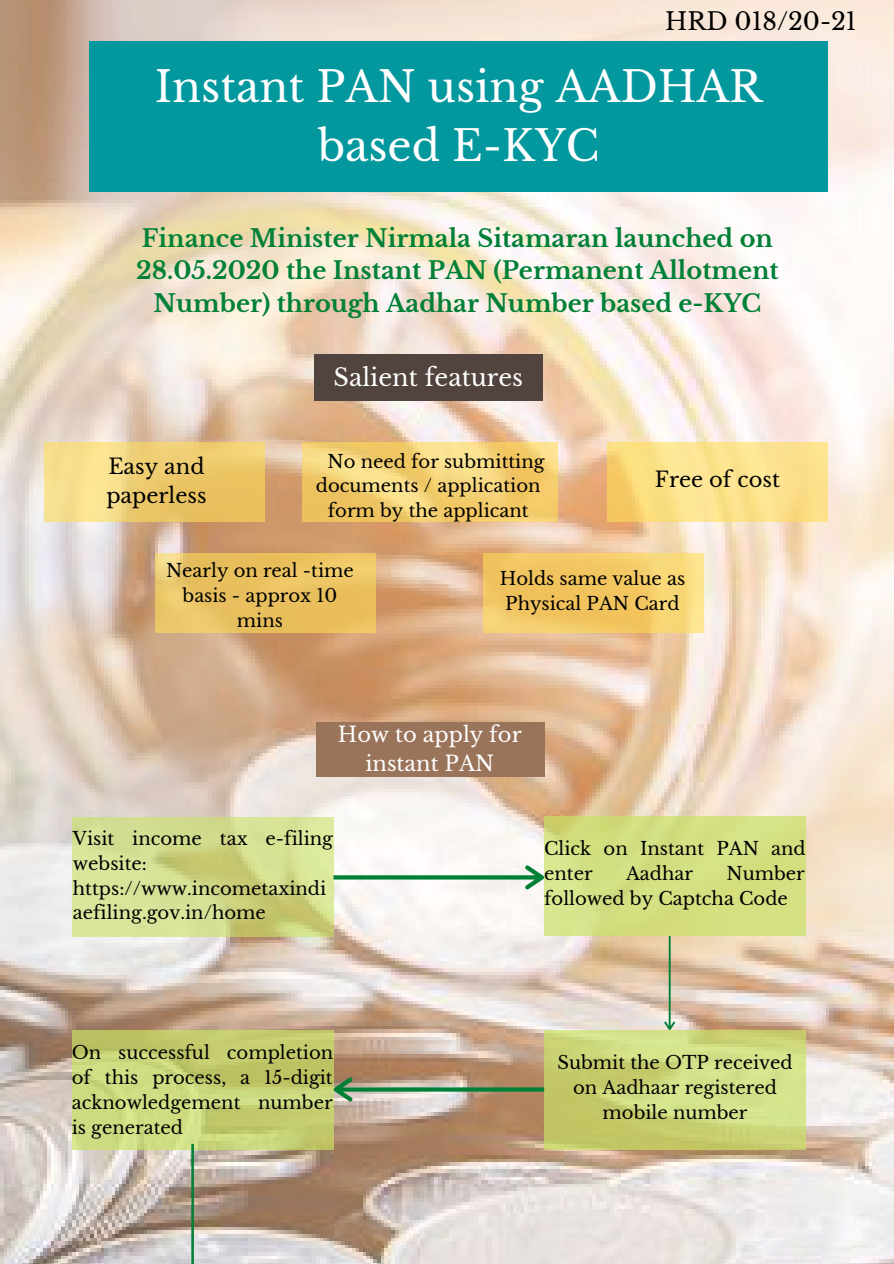
<style>
.page{position:relative;width:894px;height:1264px;background:#fff}
.page>*{position:absolute;margin:0;border:0;box-sizing:border-box;transform-origin:0 0}
.t1{font:42px/58.5px "Libre Baskerville";color:#fff;text-align:center}
.t2{font:700 24px/32.7px "Libre Baskerville";color:#008037;text-align:center}
.t3{font:24px "Libre Baskerville";color:#fff}
.t4{font:24px "Libre Baskerville";color:#000}
.t5{font:21px/29.2px "Libre Baskerville";color:#000}
.t6{font:21px/29.2px "Libre Baskerville";color:#fff;text-align:center}
.t7{font:18px/24.8px "Libre Baskerville";color:#000;text-align:center}
</style>
<div class="page">
<img style="left:0;top:0;width:893px;height:1263px">
<div style="left:89px;top:41px;width:738px;height:151px;background:#03989e"></div>
<div style="left:314px;top:354px;width:228px;height:46px;background:#51433d"></div>
<svg style="left:44px;top:442px;width:221px;height:79px;background:#f0d077"></svg>
<svg style="left:607px;top:442px;width:220px;height:79px;background:#fbdf87"></svg>
<svg style="left:302px;top:442px;width:255px;height:79px;background:#f3d074"></svg>
<svg style="left:155px;top:553px;width:220px;height:79px;background:#eac262"></svg>
<svg style="left:482px;top:553px;width:221px;height:79px;background:#f3cb68"></svg>
<div style="left:316px;top:722px;width:228px;height:54px;background:#9a745a"></div>
<svg style="left:72px;top:817px;width:261px;height:119px;background:#d1dc8d"></svg>
<div style="left:544px;top:816px;width:261px;height:119px;background:linear-gradient(to right,#d3e084,#d5e080)"></div>
<svg style="left:544px;top:1030px;width:261px;height:119px;background:#ccd67a"></svg>
<svg style="left:72px;top:1030px;width:261px;height:119px;background:#c7d175"></svg>
<svg style="left:333px;top:865px;width:211px;height:24px"></svg>
<svg style="left:333px;top:1077px;width:211px;height:24px;background:#9fa385"></svg>
<svg style="left:664px;top:936px;width:11px;height:94px"></svg>
<svg style="left:191px;top:1143px;width:3px;height:120px"></svg>
<h2 class="t4" style="left:665px;top:7px;width:193px">HRD 018/20-21</h2>
<h1 class="t1" style="left:155px;top:58px;width:609px">Instant PAN using AADHAR based E-KYC</h1>
<h2 class="t2" style="left:136px;top:222px;width:644px">Finance Minister Nirmala Sitamaran launched on<br>28.05.2020 the Instant PAN (Permanent Allotment<br>Number) through Aadhar Number based e-KYC</h2>
<h2 class="t3" style="left:333px;top:362px;width:191px">Salient features</h2>
<p class="t7" style="left:327px;top:449px;width:219px">No need for submitting</p>
<p class="t7" style="left:316px;top:474px;width:226px">documents / application</p>
<p class="t7" style="left:328px;top:498px;width:202px">form by the applicant</p>
<p class="t7" style="left:166px;top:558px;width:189px;line-height:25.2px">Nearly on real -time basis - approx 10 mins</p>
<p class="t5" style="left:106px;top:452px;width:102px">Easy and paperless</p>
<p class="t5" style="left:654px;top:465px;width:127px">Free of cost</p>
<p class="t7" style="left:499px;top:566px;width:187px">Holds same value as<br>Physical PAN Card</p>
<p class="t6" style="left:338px;top:719px;width:185px">How to apply for instant PAN</p>
<p class="t7" style="left:73px;top:826px;width:262px;text-align:left">Visit income tax e-filing website: https://www.incometaxindi aefiling.gov.in/home</p>
<p class="t7" style="left:544px;top:836px;width:263px;text-align:left">Click on Instant PAN and enter</p>
<p class="t7" style="left:544px;top:861px;width:262px;text-align:left;text-indent:182px">Number followed by Captcha Code</p>
<p class="t7" style="left:625px;top:861px;width:69px">Aadhar</p>
<p class="t7" style="left:72px;top:1040px;width:263px;text-align:justify">On successful completion of this process, a 15-digit acknowledgement number is generated</p>
<p class="t7" style="left:557px;top:1050px;width:237px">Submit the OTP received on Aadhaar registered mobile number</p>
</div>
